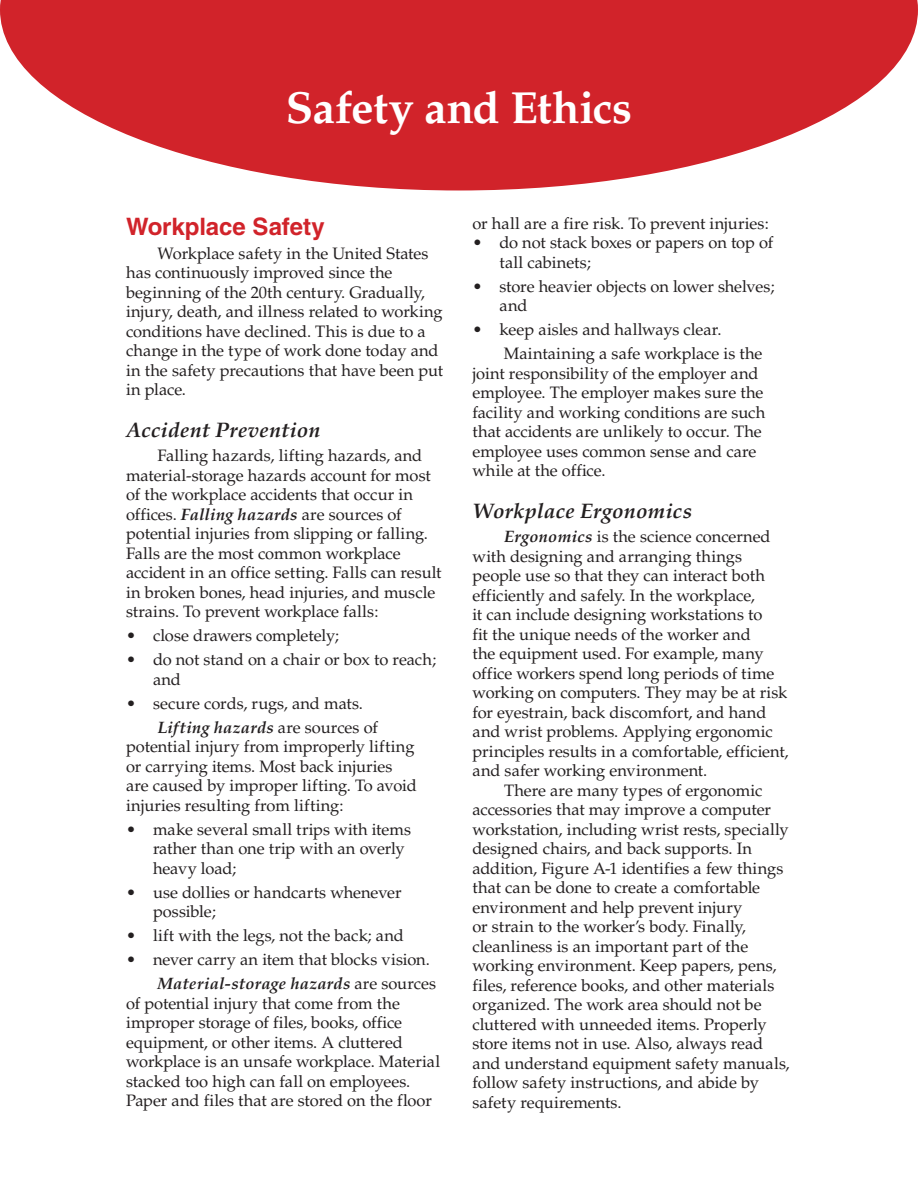
<style>
.page{position:relative;width:918px;height:1188px;background:#fff}
.page>*{position:absolute;margin:0;border:0;box-sizing:border-box;transform-origin:0 0}
.t1{font:700 45px "Palatino";letter-spacing:-.01em;color:#fff}
.t2{font:700 24px "Helvetica";letter-spacing:-.005em;color:#d1232a}
.t3{font:italic 700 21px "Palatino";letter-spacing:.015em;color:#231f20}
.t4{font:16.5px/19.5px "Palatino";letter-spacing:-.005em;color:#231f20}
.s1{font-weight:700;font-style:italic}
</style>
<div class="page">
<svg style="left:0;top:0;width:918px;height:190px;fill:#d1232a"></svg>
<h1 class="t1" style="left:286px;top:81px;width:348px">Safety and Ethics</h1>
<h2 class="t2" style="left:126px;top:211px;width:200px">Workplace Safety</h2>
<p class="t4" style="left:126px;top:243px;width:319px;text-indent:31px">Workplace safety in the United States has continuously improved since the beginning of the 20th century. Gradually, injury, death, and illness related to working conditions have declined. This is due to a change in the type of work done today and in the safety precautions that have been put in place.</p>
<p class="t3" style="left:126px;top:418px;width:196px">Accident Prevention</p>
<p class="t4" style="left:126px;top:446px;width:317px;text-indent:31px">Falling hazards, lifting hazards, and material-storage hazards account for most of the workplace accidents that occur in offices. <span class="s1">Falling hazards</span> are sources of potential injuries from slipping or falling.<br>Falls are the most common workplace accident in an office setting. Falls can result in broken bones, head injuries, and muscle strains. To prevent workplace falls:</p>
<p class="t4" style="left:126px;top:626px;width:214px">• close drawers completely;</p>
<p class="t4" style="left:153px;top:650px;width:285px;text-indent:-27px">• do not stand on a chair or box to reach; and</p>
<p class="t4" style="left:158px;top:691px;width:222px;line-height:24px;text-indent:-31px">• secure cords, rugs, and mats.<br><span class="s1">Lifting hazards</span> are sources of</p>
<p class="t4" style="left:126px;top:737px;width:292px">potential injury from improperly lifting or carrying items. Most back injuries are caused by improper lifting. To avoid injuries resulting from lifting:</p>
<p class="t4" style="left:153px;top:820px;width:260px;text-indent:-27px">• make several small trips with items rather than one trip with an overly heavy load;</p>
<p class="t4" style="left:153px;top:883px;width:250px;text-indent:-27px">• use dollies or handcarts whenever possible;</p>
<p class="t4" style="left:126px;top:926px;width:279px">• lift with the legs, not the back; and</p>
<p class="t4" style="left:158px;top:948px;width:280px;line-height:24px;text-indent:-31px">• never carry an item that blocks vision.<br><span class="s1">Material-storage hazards</span> are sources</p>
<p class="t4" style="left:126px;top:994px;width:316px">of potential injury that come from the improper storage of files, books, office equipment, or other items. A cluttered workplace is an unsafe workplace. Material stacked too high can fall on employees.<br>Paper and files that are stored on the floor</p>
<p class="t4" style="left:472px;top:214px;width:298px">or hall are a fire risk. To prevent injuries:</p>
<p class="t4" style="left:499px;top:233px;width:275px;text-indent:-27px">• do not stack boxes or papers on top of tall cabinets;</p>
<p class="t4" style="left:499px;top:277px;width:277px;text-indent:-27px">• store heavier objects on lower shelves; and</p>
<p class="t4" style="left:504px;top:318px;width:260px;line-height:24px;text-indent:-31px">• keep aisles and hallways clear.<br>Maintaining a safe workplace is the</p>
<p class="t4" style="left:472px;top:364px;width:294px">joint responsibility of the employer and employee. The employer makes sure the facility and working conditions are such that accidents are unlikely to occur. The employee uses common sense and care while at the office.</p>
<p class="t3" style="left:472px;top:499px;width:221px">Workplace Ergonomics</p>
<p class="t4" style="left:504px;top:527px;width:268px"><span class="s1">Ergonomics</span> is the science concerned</p>
<p class="t4" style="left:473px;top:547px;width:271px">with designing and arranging things</p>
<p class="t4" style="left:473px;top:566px;width:294px">people use so that they can interact both</p>
<p class="t4" style="left:473px;top:586px;width:284px">efficiently and safely. In the workplace,</p>
<p class="t4" style="left:473px;top:605px;width:291px">it can include designing workstations to</p>
<p class="t4" style="left:473px;top:625px;width:280px">fit the unique needs of the worker and</p>
<p class="t4" style="left:473px;top:644px;width:293px">the equipment used. For example, many</p>
<p class="t4" style="left:473px;top:664px;width:303px">office workers spend long periods of time</p>
<p class="t4" style="left:473px;top:683px;width:316px">working on computers. They may be at risk</p>
<p class="t4" style="left:473px;top:703px;width:295px">for eyestrain, back discomfort, and hand</p>
<p class="t4" style="left:473px;top:722px;width:302px">and wrist problems. Applying ergonomic</p>
<p class="t4" style="left:473px;top:742px;width:318px">principles results in a comfortable, efficient,</p>
<p class="t4" style="left:473px;top:761px;width:236px">and safer working environment.</p>
<p class="t4" style="left:504px;top:781px;width:260px">There are many types of ergonomic</p>
<p class="t4" style="left:473px;top:800px;width:300px">accessories that may improve a computer</p>
<p class="t4" style="left:473px;top:820px;width:318px">workstation, including wrist rests, specially</p>
<p class="t4" style="left:473px;top:839px;width:281px">designed chairs, and back supports. In</p>
<p class="t4" style="left:473px;top:859px;width:312px">addition, Figure A-1 identifies a few things</p>
<p class="t4" style="left:473px;top:878px;width:289px">that can be done to create a comfortable</p>
<p class="t4" style="left:473px;top:898px;width:271px">environment and help prevent injury</p>
<p class="t4" style="left:473px;top:917px;width:275px">or strain to the worker’s body. Finally,</p>
<p class="t4" style="left:473px;top:937px;width:277px">cleanliness is an important part of the</p>
<p class="t4" style="left:473px;top:956px;width:306px">working environment. Keep papers, pens,</p>
<p class="t4" style="left:473px;top:976px;width:303px">files, reference books, and other materials</p>
<p class="t4" style="left:473px;top:995px;width:291px">organized. The work area should not be</p>
<p class="t4" style="left:473px;top:1015px;width:296px">cluttered with unneeded items. Properly</p>
<p class="t4" style="left:473px;top:1034px;width:292px">store items not in use. Also, always read</p>
<p class="t4" style="left:473px;top:1054px;width:319px">and understand equipment safety manuals,</p>
<p class="t4" style="left:473px;top:1073px;width:288px">follow safety instructions, and abide by</p>
<p class="t4" style="left:473px;top:1093px;width:150px">safety requirements.</p>
</div>
